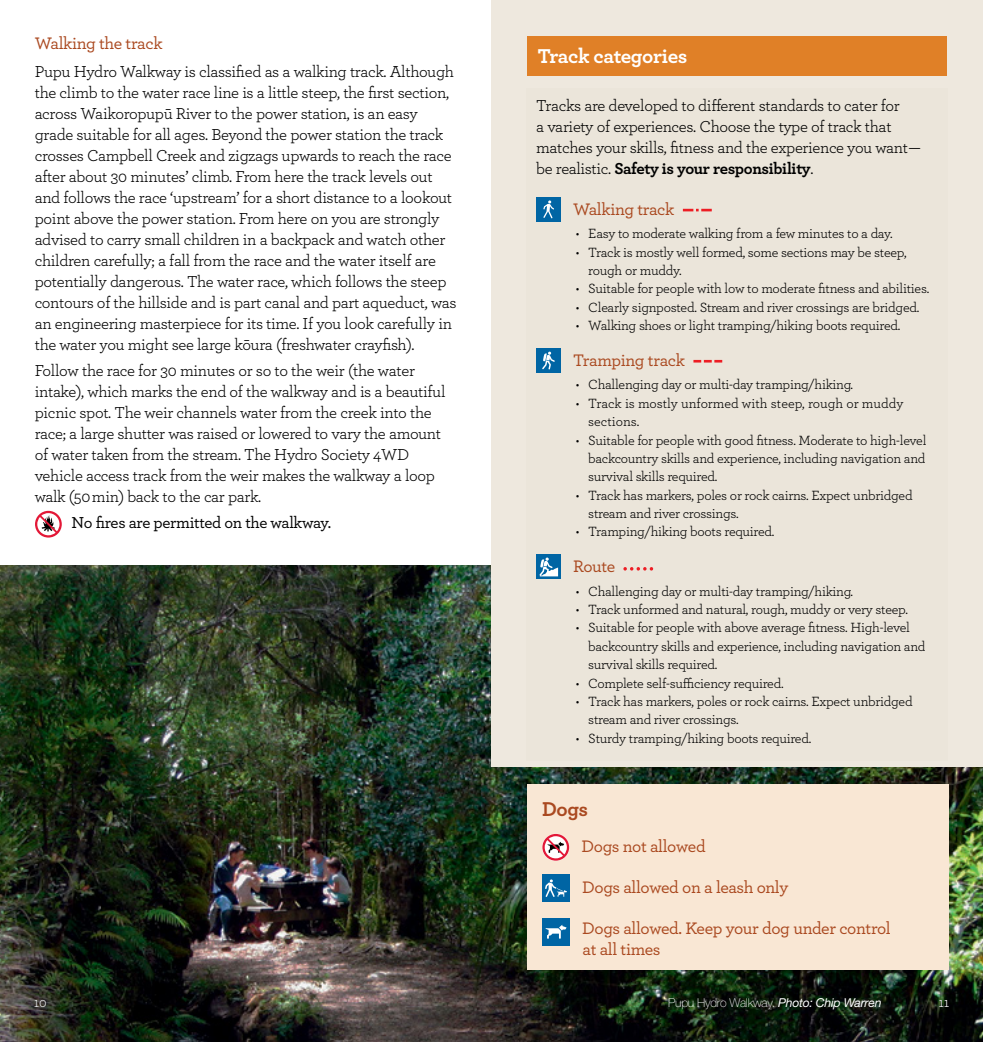
<style>
.page{position:relative;width:983px;height:1042px;background:#fff}
.page>*{position:absolute;margin:0;border:0;box-sizing:border-box;transform-origin:0 0}
.t1{font:700 21px "Archer";letter-spacing:-.02em;color:#fff}
.t2{font:700 21px "Archer";color:#aa4920}
.t3{font:500 17.5px/21px "Archer";letter-spacing:-.02em;color:#aa4920}
.t4{font:16.62px/21px "Archer";letter-spacing:-.02em;color:#000}
.t5{font:500 16.62px "Archer";letter-spacing:-.02em;color:#000}
.t6{font:14px/18.4px "Archer";letter-spacing:-.02em;color:#000}
.t7{font:14px/18.4px "Archer";color:#000}
.t8{font:14px "Archer";color:#fff}
.t9{font:100 12.25px "Helvetica Neue LT Pro";letter-spacing:-.02em;color:#fff}
.s1{font-weight:700}
.s2{font-family:"Helvetica Neue LT Std";font-weight:400;font-style:italic}
</style>
<div class="page">
<img style="left:0;top:566px;width:982px;height:476px">
<div style="left:491px;top:0;width:491px;height:766px;background:#eee8de"></div>
<svg style="left:35px;top:511px;width:27px;height:26px"></svg>
<div style="left:527px;top:36px;width:419px;height:40px;background:#e08027"></div>
<div style="left:527px;top:784px;width:421px;height:185px;background:#f9e7d4"></div>
<svg style="left:542px;top:834px;width:27px;height:26px"></svg>
<div style="left:542px;top:874px;width:27px;height:28px;background:#0065a4"></div>
<svg style="left:545px;top:879px;width:22px;height:18px"></svg>
<div style="left:542px;top:918px;width:27px;height:28px;background:#0065a4"></div>
<svg style="left:545px;top:925px;width:21px;height:14px"></svg>
<div style="left:526px;top:88px;width:421px;height:672px;background:#ebe5da"></div>
<div style="left:536px;top:197px;width:25px;height:25px;background:#0065a4"></div>
<svg style="left:543px;top:200px;width:11px;height:18px"></svg>
<svg style="left:682px;top:209px;width:29px;height:2px"></svg>
<div style="left:536px;top:348px;width:25px;height:25px;background:#0065a4"></div>
<svg style="left:542px;top:352px;width:12px;height:17px"></svg>
<svg style="left:693px;top:360px;width:29px;height:2px"></svg>
<svg style="left:536px;top:554px;width:25px;height:25px"></svg>
<svg style="left:539px;top:557px;width:19px;height:19px"></svg>
<svg style="left:623px;top:567px;width:30px;height:3px"></svg>
<p class="t3" style="left:35px;top:31px;width:129px">Walking the track</p>
<p class="t4" style="left:35px;top:60px;width:423px">Pupu Hydro Walkway is classified as a walking track. Although the climb to the water race line is a little steep, the first section, across Waikoropupū River to the power station, is an easy grade suitable for all ages. Beyond the power station the track crosses Campbell Creek and zigzags upwards to reach the race after about 30 minutes’ climb. From here the track levels out and follows the race ‘upstream’ for a short distance to a lookout point above the power station. From here on you are strongly advised to carry small children in a backpack and watch other children carefully; a fall from the race and the water itself are potentially dangerous. The water race, which follows the steep contours of the hillside and is part canal and part aqueduct, was an engineering masterpiece for its time. If you look carefully in the water you might see large kōura (freshwater crayfish).</p>
<p class="t4" style="left:35px;top:359px;width:412px">Follow the race for 30 minutes or so to the weir (the water intake), which marks the end of the walkway and is a beautiful picnic spot. The weir channels water from the creek into the race; a large shutter was raised or lowered to vary the amount of water taken from the stream. The Hydro Society 4WD vehicle access track from the weir makes the walkway a loop walk (50 min) back to the car park.</p>
<p class="t5" style="left:72px;top:511px;width:261px">No fires are permitted on the walkway.</p>
<p class="t1" style="left:537px;top:39px;width:151px">Track categories</p>
<p class="t4" style="left:536px;top:94px;width:386px">Tracks are developed to different standards to cater for<br>a variety of experiences. Choose the type of track that matches your skills, fitness and the experience you want — be realistic. <span class="s1">Safety is your responsibility</span>.</p>
<p class="t3" style="left:573px;top:198px;width:103px">Walking track</p>
<p class="t6" style="left:575px;top:224px;width:318px">• Easy to moderate walking from a few minutes to a day.</p>
<p class="t6" style="left:588px;top:242px;width:320px;text-indent:-12px">• Track is mostly well formed, some sections may be steep, rough or muddy.</p>
<p class="t6" style="left:575px;top:279px;width:355px">• Suitable for people with low to moderate fitness and abilities.</p>
<p class="t6" style="left:575px;top:297px;width:345px">• Clearly signposted. Stream and river crossings are bridged.</p>
<p class="t6" style="left:575px;top:316px;width:326px">• Walking shoes or light tramping/hiking boots required.</p>
<p class="t3" style="left:573px;top:349px;width:113px">Tramping track</p>
<p class="t6" style="left:575px;top:375px;width:278px">• Challenging day or multi-day tramping/hiking.</p>
<p class="t7" style="left:588px;top:393px;width:316px;text-indent:-12px">• Track is mostly unformed with steep, rough or muddy sections.</p>
<p class="t6" style="left:588px;top:430px;width:339px;text-align:justify;text-indent:-12px">• Suitable for people with good fitness. Moderate to high-level backcountry skills and experience, including navigation and survival skills required.</p>
<p class="t6" style="left:588px;top:485px;width:326px;text-indent:-12px">• Track has markers, poles or rock cairns. Expect unbridged stream and river crossings.</p>
<p class="t6" style="left:575px;top:522px;width:200px">• Tramping/hiking boots required.</p>
<p class="t3" style="left:573px;top:555px;width:44px">Route</p>
<p class="t6" style="left:575px;top:581px;width:278px">• Challenging day or multi-day tramping/hiking.</p>
<p class="t6" style="left:575px;top:599px;width:333px">• Track unformed and natural, rough, muddy or very steep.</p>
<p class="t6" style="left:588px;top:618px;width:338px;text-indent:-12px">• Suitable for people with above average fitness. High-level backcountry skills and experience, including navigation and survival skills required.</p>
<p class="t6" style="left:575px;top:673px;width:209px">• Complete self-sufficiency required.</p>
<p class="t6" style="left:588px;top:691px;width:326px;text-indent:-12px">• Track has markers, poles or rock cairns. Expect unbridged stream and river crossings.</p>
<p class="t6" style="left:575px;top:728px;width:237px">• Sturdy tramping/hiking boots required.</p>
<p class="t2" style="left:542px;top:792px;width:47px">Dogs</p>
<p class="t3" style="left:581px;top:835px;width:126px">Dogs not allowed</p>
<p class="t3" style="left:582px;top:875px;width:208px">Dogs allowed on a leash only</p>
<p class="t3" style="left:582px;top:916px;width:310px">Dogs allowed. Keep your dog under control at all times</p>
<p class="t8" style="left:34px;top:992px;width:14px">10</p>
<p class="t9" style="left:668px;top:995px;width:215px">Pupu Hydro Walkway. <span class="s2">Photo: Chip Warren</span></p>
<p class="t8" style="left:938px;top:992px;width:12px">11</p>
</div>
